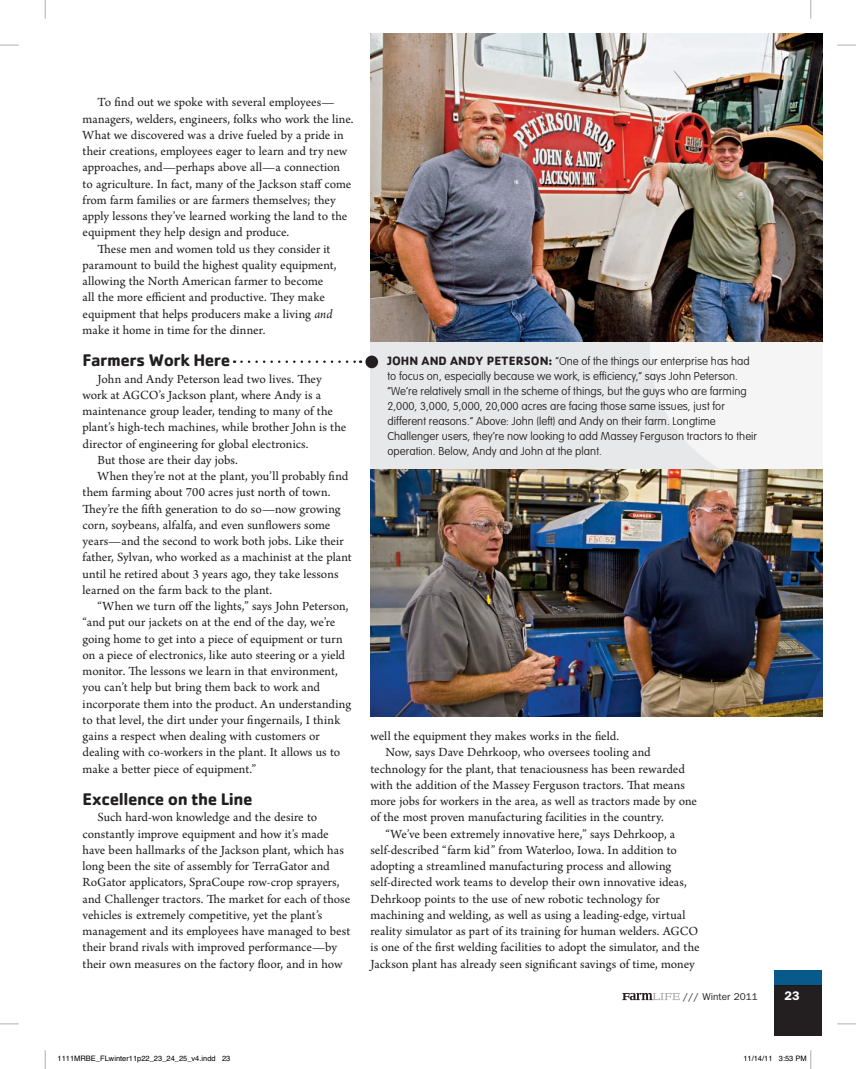
<style>
.page{position:relative;width:856px;height:1069px;background:#fff}
.page>*{position:absolute;margin:0;border:0;box-sizing:border-box;transform-origin:0 0}
.t1{font:700 17.5px "Cachet";letter-spacing:-.025em;color:#231f20}
.t2{font:13.12px/16.2px "Arno Pro";color:#231f20}
.t3{font:600 12.5px "ITC Franklin Gothic Std";color:#fff}
.t4{font:100 11.25px/15px "VAG Rounded Std";letter-spacing:.005em;color:#231f20}
.t5{font:10px "ITC Franklin Gothic Std";color:#231f20}
.t6{font:7.5px "Helvetica";color:#000}
.s1{font-style:italic}
.s2{font-family:"Cachet";font-weight:700;font-size:12.5px}
</style>
<div class="page">
<div style="left:370px;top:34px;width:451px;height:682px;background:#e7e8e9"></div>
<img style="left:650px;top:341px;width:171px;height:128px">
<img style="left:370px;top:469px;width:451px;height:247px">
<img style="left:370px;top:34px;width:451px;height:307px">
<div style="left:774px;top:970px;width:47px;height:15px;background:#075a89"></div>
<div style="left:774px;top:985px;width:47px;height:50px;background:#231f20"></div>
<svg style="left:622px;top:993px;width:57px;height:7px"></svg>
<div style="left:365px;top:356px;width:13px;height:12px;background:#231f20;border-radius:50%"></div>
<svg style="left:241px;top:360px;width:120px;height:3px"></svg>
<svg style="left:0;top:44px;width:19px;height:2px"></svg>
<svg style="left:837px;top:44px;width:18px;height:2px"></svg>
<svg style="left:0;top:1023px;width:19px;height:2px"></svg>
<svg style="left:837px;top:1023px;width:18px;height:2px"></svg>
<svg style="left:44px;top:0;width:2px;height:19px"></svg>
<svg style="left:44px;top:1050px;width:2px;height:19px"></svg>
<svg style="left:810px;top:0;width:1px;height:19px"></svg>
<svg style="left:810px;top:1050px;width:1px;height:19px"></svg>
<p class="t2" style="left:98px;top:95px;width:238px">To find out we spoke with several employees—</p>
<p class="t2" style="left:83px;top:112px;width:272px">managers, welders, engineers, folks who work the line.</p>
<p class="t2" style="left:83px;top:128px;width:262px">What we discovered was a drive fueled by a pride in</p>
<p class="t2" style="left:83px;top:144px;width:266px">their creations, employees eager to learn and try new</p>
<p class="t2" style="left:83px;top:160px;width:259px">approaches, and—perhaps above all—a connection</p>
<p class="t2" style="left:83px;top:177px;width:270px">to agriculture. In fact, many of the Jackson staff come</p>
<p class="t2" style="left:83px;top:193px;width:254px">from farm families or are farmers themselves; they</p>
<p class="t2" style="left:83px;top:209px;width:266px">apply lessons they’ve learned working the land to the</p>
<p class="t2" style="left:83px;top:225px;width:208px">equipment they help design and produce.</p>
<p class="t2" style="left:98px;top:242px;width:234px">Tese men and women told us they consider it</p>
<p class="t2" style="left:83px;top:258px;width:255px">paramount to build the highest quality equipment,</p>
<p class="t2" style="left:83px;top:274px;width:242px">allowing the North American farmer to become</p>
<p class="t2" style="left:83px;top:290px;width:244px">all the more efficient and productive. Tey make</p>
<p class="t2" style="left:83px;top:307px;width:251px">equipment that helps producers make a living <span class="s1">and</span></p>
<p class="t2" style="left:83px;top:323px;width:184px">make it home in time for the dinner.</p>
<h1 class="t1" style="left:83px;top:350px;width:149px">farmers work here</h1>
<p class="t2" style="left:98px;top:372px;width:226px">John and Andy Peterson lead two lives. Tey</p>
<p class="t2" style="left:83px;top:388px;width:240px">work at AGCO’s Jackson plant, where Andy is a</p>
<p class="t2" style="left:83px;top:404px;width:252px">maintenance group leader, tending to many of the</p>
<p class="t2" style="left:83px;top:420px;width:265px">plant’s high-tech machines, while brother John is the</p>
<p class="t2" style="left:83px;top:437px;width:227px">director of engineering for global electronics.</p>
<p class="t2" style="left:98px;top:453px;width:142px">But those are their day jobs.</p>
<p class="t2" style="left:98px;top:469px;width:252px">When they’re not at the plant, you’ll probably find</p>
<p class="t2" style="left:83px;top:485px;width:249px">them farming about 700 acres just north of town.</p>
<p class="t2" style="left:83px;top:502px;width:259px">Tey’re the fifh generation to do so—now growing</p>
<p class="t2" style="left:83px;top:518px;width:249px">corn, soybeans, alfalfa, and even sunflowers some</p>
<p class="t2" style="left:83px;top:534px;width:262px">years—and the second to work both jobs. Like their</p>
<p class="t2" style="left:83px;top:550px;width:270px">father, Sylvan, who worked as a machinist at the plant</p>
<p class="t2" style="left:83px;top:567px;width:257px">until he retired about 3 years ago, they take lessons</p>
<p class="t2" style="left:83px;top:583px;width:191px">learned on the farm back to the plant.</p>
<p class="t2" style="left:98px;top:599px;width:252px">“When we turn off the lights,” says John Peterson,</p>
<p class="t2" style="left:83px;top:615px;width:254px">“and put our jackets on at the end of the day, we’re</p>
<p class="t2" style="left:83px;top:632px;width:261px">going home to get into a piece of equipment or turn</p>
<p class="t2" style="left:83px;top:648px;width:264px">on a piece of electronics, like auto steering or a yield</p>
<p class="t2" style="left:83px;top:664px;width:256px">monitor. Te lessons we learn in that environment,</p>
<p class="t2" style="left:83px;top:680px;width:239px">you can’t help but bring them back to work and</p>
<p class="t2" style="left:83px;top:697px;width:270px">incorporate them into the product. An understanding</p>
<p class="t2" style="left:83px;top:713px;width:259px">to that level, the dirt under your fingernails, I think</p>
<p class="t2" style="left:83px;top:729px;width:238px">gains a respect when dealing with customers or</p>
<p class="t2" style="left:83px;top:745px;width:259px">dealing with co-workers in the plant. It allows us to</p>
<p class="t2" style="left:83px;top:762px;width:175px">make a beter piece of equipment.”</p>
<h1 class="t1" style="left:83px;top:789px;width:171px">Excellence on the line</h1>
<p class="t2" style="left:83px;top:810px;width:269px;text-indent:15px">Such hard-won knowledge and the desire to constantly improve equipment and how it’s made have been hallmarks of the Jackson plant, which has long been the site of assembly for TerraGator and RoGator applicators, SpraCoupe row-crop sprayers, and Challenger tractors. Te market for each of those vehicles is extremely competitive, yet the plant’s management and its employees have managed to best their brand rivals with improved performance—by their own measures on the factory floor, and in how</p>
<p class="t4" style="left:387px;top:354px;width:371px"><span class="s2">John and andy pEtErson:</span> “One of the things our enterprise has had to focus on, especially because we work, is efficiency,” says John Peterson. “We’re relatively small in the scheme of things, but the guys who are farming 2,000, 3,000, 5,000, 20,000 acres are facing those same issues, just for different reasons.” Above: John (left) and Andy on their farm. Longtime Challenger users, they’re now looking to add Massey Ferguson tractors to their operation. Below, Andy and John at the plant.</p>
<p class="t2" style="left:370px;top:729px;width:250px">well the equipment they makes works in the field.</p>
<p class="t2" style="left:385px;top:745px;width:266px">Now, says Dave Dehrkoop, who oversees tooling and</p>
<p class="t2" style="left:370px;top:762px;width:316px">technology for the plant, that tenaciousness has been rewarded</p>
<p class="t2" style="left:370px;top:778px;width:316px">with the addition of the Massey Ferguson tractors. Tat means</p>
<p class="t2" style="left:370px;top:794px;width:328px">more jobs for workers in the area, as well as tractors made by one</p>
<p class="t2" style="left:370px;top:810px;width:295px">of the most proven manufacturing facilities in the country.</p>
<p class="t2" style="left:385px;top:827px;width:291px">“We’ve been extremely innovative here,” says Dehrkoop, a</p>
<p class="t2" style="left:370px;top:843px;width:308px">self-described “farm kid” from Waterloo, Iowa. In addition to</p>
<p class="t2" style="left:370px;top:859px;width:302px">adopting a streamlined manufacturing process and allowing</p>
<p class="t2" style="left:370px;top:875px;width:317px">self-directed work teams to develop their own innovative ideas,</p>
<p class="t2" style="left:370px;top:892px;width:290px">Dehrkoop points to the use of new robotic technology for</p>
<p class="t2" style="left:370px;top:908px;width:316px">machining and welding, as well as using a leading-edge, virtual</p>
<p class="t2" style="left:370px;top:924px;width:329px">reality simulator as part of its training for human welders. AGCO</p>
<p class="t2" style="left:370px;top:940px;width:330px">is one of the first welding facilities to adopt the simulator, and the</p>
<p class="t2" style="left:370px;top:957px;width:326px">Jackson plant has already seen significant savings of time, money</p>
<p class="t5" style="left:683px;top:991px;width:76px">/// Winter 2011</p>
<p class="t3" style="left:784px;top:988px;width:16px">23</p>
<p class="t6" style="left:58px;top:1056px;width:174px">1111MRBE_FLwinter11p22_23_24_25_v4.indd 23</p>
<p class="t6" style="left:743px;top:1056px;width:65px">11/14/11 3:53 PM</p>
</div>
